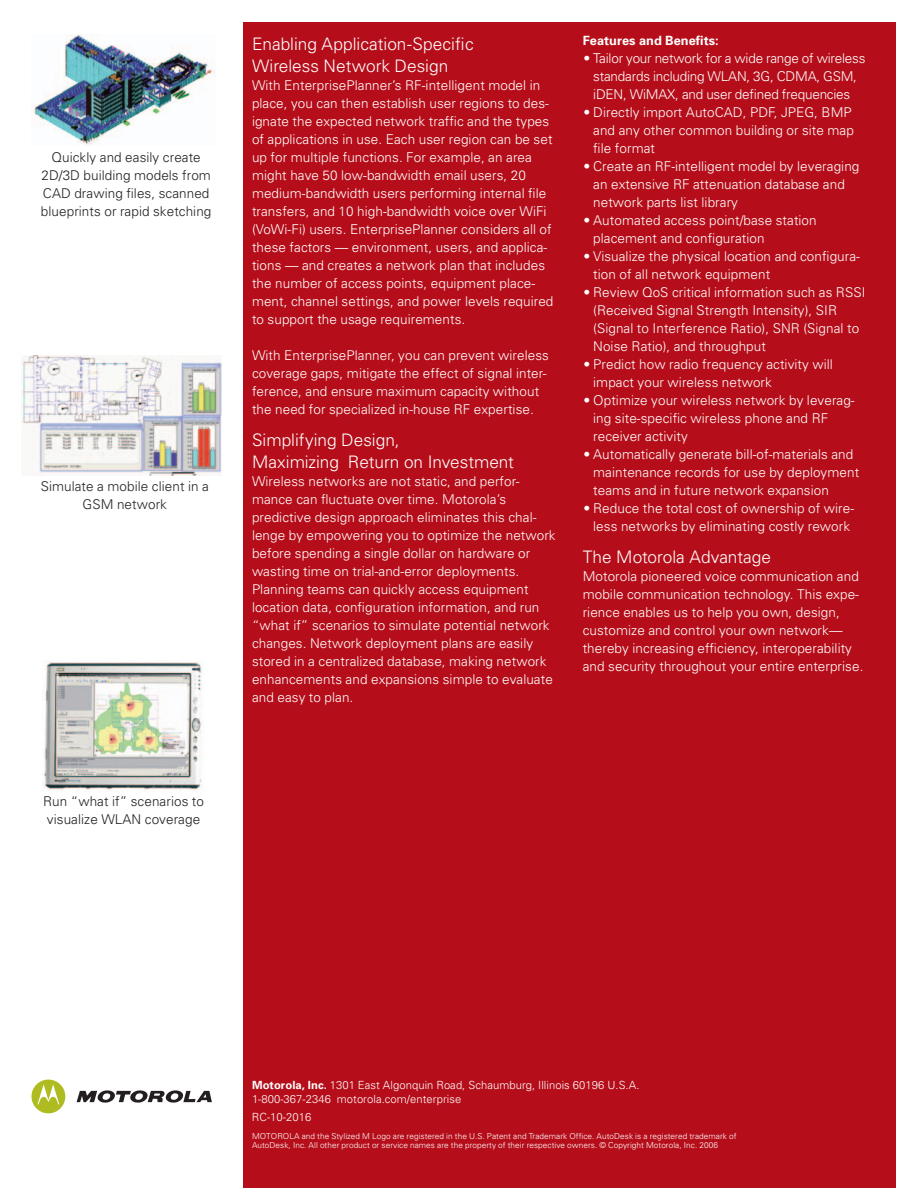
<style>
.page{position:relative;width:918px;height:1188px;background:#fff}
.page>*{position:absolute;margin:0;border:0;box-sizing:border-box;transform-origin:0 0}
.SUBHEAD_1{font:300 17.25px/22.5px "Univers";color:#fff}
.BODY_COPY{font:300 13.5px/18px "Univers";letter-spacing:.005em;color:#fff}
.BULLETS{font:300 13.5px/18px "Univers";letter-spacing:.005em;color:#fff}
.BODY_COPY-2{font:300 13.5px/18px "Univers";letter-spacing:.005em;color:#231f20;text-align:center}
.BULLETS-2{font:300 13.5px/18px "Univers";letter-spacing:-.015em;color:#fff;text-align:center}
.SUBHEAD_2{font:700 12.75px "Univers";letter-spacing:.005em;color:#fff}
.CONTACT{font:300 11.25px/13.5px "Univers";letter-spacing:.005em;color:#fff}
.LEGAL{font:300 8.25px/9px "Univers";letter-spacing:.005em;color:#fff}
.s1{font-stretch:condensed}
.s2{font-weight:700}
</style>
<div class="page">
<div style="left:243px;top:22px;width:653px;height:1166px;background:#b50e1a"></div>
<svg style="left:32px;top:1080px;width:33px;height:33px"></svg>
<svg style="left:77px;top:1090px;width:135px;height:13px"></svg>
<img style="left:33px;top:34px;width:182px;height:111px">
<img style="left:42px;top:661px;width:161px;height:130px">
<img style="left:22px;top:356px;width:199px;height:119px">
<p class="BODY_COPY-2" style="left:41px;top:148px;width:172px">Quickly and easily create<br>2D/3D building models from<br>CAD drawing files, scanned blueprints or rapid sketching</p>
<p class="BODY_COPY-2" style="left:41px;top:477px;width:170px">Simulate a mobile client in a<br>GSM network</p>
<p class="BODY_COPY-2" style="left:43px;top:792px;width:162px;text-align:left">Run “what if” scenarios to visualize WLAN coverage</p>
<p class="SUBHEAD_1" style="left:252px;top:32px;width:223px">Enabling Application-Specific<br>Wireless Network Design</p>
<p class="BODY_COPY" style="left:252px;top:76px;width:303px">With EnterprisePlanner’s RF-intelligent model in place, you can then establish user regions to des&shy;ignate the expected network traffic and the types of applications in use. Each user region can be set up for multiple functions. For example, an area might have 50 low-bandwidth email users, 20 medium-bandwidth users performing internal file transfers, and 10 high-bandwidth voice over WiFi (VoWi-Fi) users. EnterprisePlanner considers all of these factors — environment, users, and applica&shy;tions — and creates a network plan that includes the number of access points, equipment place&shy;ment, channel settings, and power levels required to support the usage requirements.</p>
<p class="BODY_COPY" style="left:252px;top:346px;width:298px">With EnterprisePlanner, you can prevent wireless coverage gaps, mitigate the effect of signal inter&shy;ference, and ensure maximum capacity without the need for specialized in-house RF expertise.</p>
<p class="SUBHEAD_1" style="left:252px;top:428px;width:264px">Simplifying Design,<br>Maximizing Return on Investment</p>
<p class="BODY_COPY" style="left:252px;top:472px;width:305px">Wireless networks are not static, and perfor&shy;mance can fluctuate over time. Motorola’s predictive design approach eliminates this chal&shy;lenge by empowering you to optimize the network before spending a single dollar on hardware or wasting time on trial-and-error deployments.<br>Planning teams can quickly access equipment location data, configuration information, and run “what if” scenarios to simulate potential network changes. Network deployment plans are easily stored in a centralized database, making network enhancements and expan-sions simple to evaluate and easy to plan.</p>
<p class="SUBHEAD_2" style="left:583px;top:33px;width:138px">Features and Benefits:</p>
<p class="BULLETS-2" style="left:583px;top:49px;width:284px"><span class="s1">•</span> Tailor your network for a wide range of wireless standards including WLAN, 3G, CDMA, GSM, iDEN, WiMAX, and user defined frequencies</p>
<p class="BULLETS" style="left:593px;top:103px;width:262px;text-indent:-10px"><span class="s1">•</span> Directly import AutoCAD, PDF, JPEG, BMP and any other com-mon building or site map file format</p>
<p class="BULLETS" style="left:593px;top:157px;width:268px;text-indent:-10px"><span class="s1">•</span> Create an RF-intelligent model by leveraging an extensive RF attenuation data- base and network parts list library</p>
<p class="BULLETS" style="left:593px;top:211px;width:225px;text-indent:-10px"><span class="s1">•</span> Automated access point/base station placement and configuration</p>
<p class="BULLETS" style="left:593px;top:247px;width:268px;text-indent:-10px"><span class="s1">•</span> Visualize the physical location and configura&shy;tion of all network equipment</p>
<p class="BULLETS" style="left:593px;top:283px;width:274px;text-indent:-10px"><span class="s1">•</span> Review QoS critical information such as RSSI (Received Signal Strength Intensity), SIR (Signal to Interference Ratio), SNR (Signal to Noise Ratio), and throughput</p>
<p class="BULLETS" style="left:593px;top:355px;width:241px;text-indent:-10px"><span class="s1">•</span> Predict how radio frequency activity will impact your wireless network</p>
<p class="BULLETS" style="left:593px;top:391px;width:263px;text-indent:-10px"><span class="s1">•</span> Optimize your wireless network by leverag&shy;ing site-specific wireless phone and RF receiver activity</p>
<p class="BULLETS" style="left:593px;top:445px;width:267px;text-indent:-10px"><span class="s1">•</span> Automatically generate bill-of-materials and maintenance records for use by deployment teams and in future network expansion</p>
<p class="BULLETS" style="left:583px;top:499px;width:272px;text-align:center"><span class="s1">•</span> Reduce the total cost of ownership of wire&shy;less networks by eliminating costly rework</p>
<p class="SUBHEAD_1" style="left:583px;top:545px;width:190px">The Motorola Advantage</p>
<p class="BODY_COPY" style="left:583px;top:567px;width:282px">Motorola pioneered voice communication and mobile communication technology. This expe&shy;rience enables us to help you own, design, customize and control your own network— thereby increasing efficiency, interoperability and security throughout your entire enterprise.</p>
<p class="CONTACT" style="left:252px;top:1078px;width:389px"><span class="s2">Motorola, Inc.</span> 1301 East Algonquin Road, Schaumburg, Illinois 60196 U.S.A.<br>1-800-367-2346 motorola.com/enterprise</p>
<p class="LEGAL" style="left:252px;top:1131px;width:486px">MOTOROLA and the Stylized M Logo are registered in the U.S. Patent and Trademark Office. AutoDesk is a registered trademark of<br>AutoDesk, Inc. All other product or service names are the property of their respective owners. © Copyright Motorola, Inc. 2006</p>
<p class="CONTACT" style="left:252px;top:1110px;width:61px">RC-10-2016</p>
</div>
